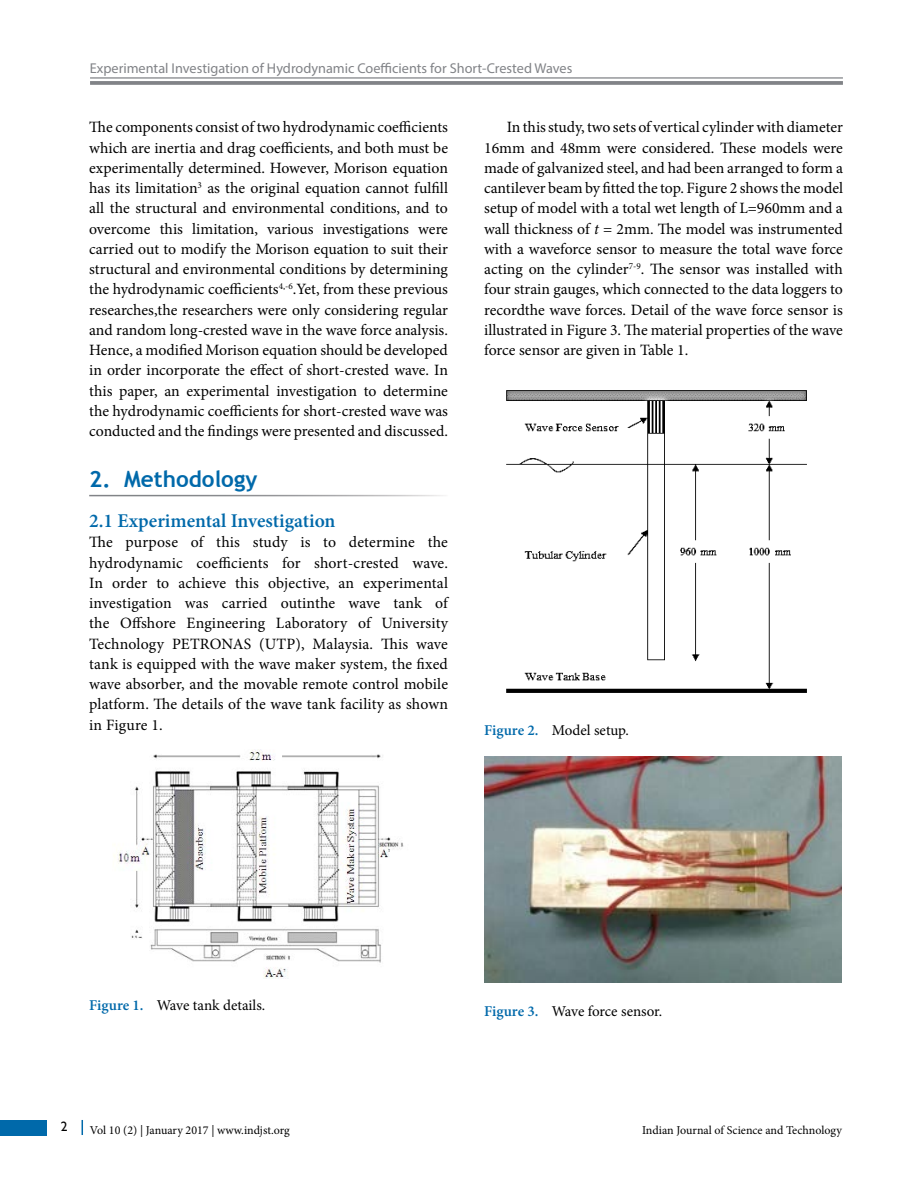
<style>
.page{position:relative;width:918px;height:1188px;background:#fff}
.page>*{position:absolute;margin:0;border:0;box-sizing:border-box;transform-origin:0 0}
.t1{font:700 22.5px "Trebuchet MS";color:#0069aa}
.t2{font:600 19.5px "Minion Pro";color:#0069aa}
.t3{font:15.75px/20.2px "Minion Pro";color:#000;text-align:justify}
.t4{font:15px "Minion Pro";letter-spacing:-.005em;color:#000}
.t5{font:14.25px "Myriad Pro";color:#818387}
.t6{font:13.5px "Gill Sans";color:#000}
.t7{font:12px "Minion Pro";color:#000}
.s1{font-style:italic}
.s2{font-weight:600;color:#0069aa}
</style>
<div class="page">
<div style="left:0;top:1120px;width:47px;height:15px;background:#0069aa"></div>
<svg style="left:82px;top:1120px;width:1px;height:15px"></svg>
<hr style="left:90px;top:77px;width:753px;height:2px;background:#818387">
<svg style="left:90px;top:81px;width:753px;height:4px;background:#888a8e"></svg>
<img style="left:114px;top:750px;width:290px;height:229px">
<img style="left:506px;top:390px;width:301px;height:303px">
<img style="left:484px;top:757px;width:357px;height:225px">
<p class="t5" style="left:90px;top:59px;width:484px">Experimental Investigation of Hydrodynamic Coefficients for Short-Crested Waves</p>
<p class="t3" style="left:89px;top:117px;width:360px">The components consist of two hydrodynamic coefficients which are inertia and drag coefficients, and both must be experimentally determined. However, Morison equation has its limitation<sup>3</sup> as the original equation cannot fulfill all the structural and environmental conditions, and to overcome this limitation, various investigations were carried out to modify the Morison equation to suit their structural and environmental conditions by determining the hydrodynamic coefficients<sup>4,-6</sup>.Yet, from these previous researches,the researchers were only considering regular and random long-crested wave in the wave force analysis.<br>Hence, a modified Morison equation should be developed in order incorporate the effect of short-crested wave. In this paper, an experimental investigation to determine the hydrodynamic coefficients for short-crested wave was conducted and the findings were presented and discussed.</p>
<h1 class="t1" style="left:89px;top:465px;width:170px">2. Methodology</h1>
<p class="t2" style="left:89px;top:507px;width:248px">2.1 Experimental Investigation</p>
<p class="t3" style="left:89px;top:532px;width:360px">The purpose of this study is to determine the hydrodynamic coefficients for short-crested wave.<br>In order to achieve this objective, an experimental investigation was carried outinthe wave tank of the Offshore Engineering Laboratory of University Technology PETRONAS (UTP), Malaysia. This wave tank is equipped with the wave maker system, the fixed wave absorber, and the movable remote control mobile platform. The details of the wave tank facility as shown in Figure 1.</p>
<p class="t3" style="left:484px;top:117px;width:360px;text-indent:23px">In this study, two sets of vertical cylinder with diameter 16mm and 48mm were considered. These models were made of galvanized steel, and had been arranged to form a cantilever beam by fitted the top. Figure 2 shows the model setup of model with a total wet length of L=960mm and a wall thickness of <span class="s1">t</span> = 2mm. The model was instrumented with a waveforce sensor to measure the total wave force acting on the cylinder<sup>7-9</sup>. The sensor was installed with four strain gauges, which connected to the data loggers to recordthe wave forces. Detail of the wave force sensor is illustrated in Figure 3. The material properties of the wave force sensor are given in Table 1.</p>
<p class="t4" style="left:484px;top:721px;width:146px"><span class="s2">Figure 2.</span> Model setup.</p>
<p class="t4" style="left:89px;top:995px;width:178px"><span class="s2">Figure 1.</span> Wave tank details.</p>
<p class="t4" style="left:484px;top:1001px;width:180px"><span class="s2">Figure 3.</span> Wave force sensor.</p>
<p class="t6" style="left:61px;top:1119px;width:8px">2</p>
<p class="t7" style="left:90px;top:1122px;width:201px">Vol 10 (2) | January 2017 | www.indjst.org</p>
<p class="t7" style="left:642px;top:1122px;width:201px">Indian Journal of Science and Technology</p>
</div>
